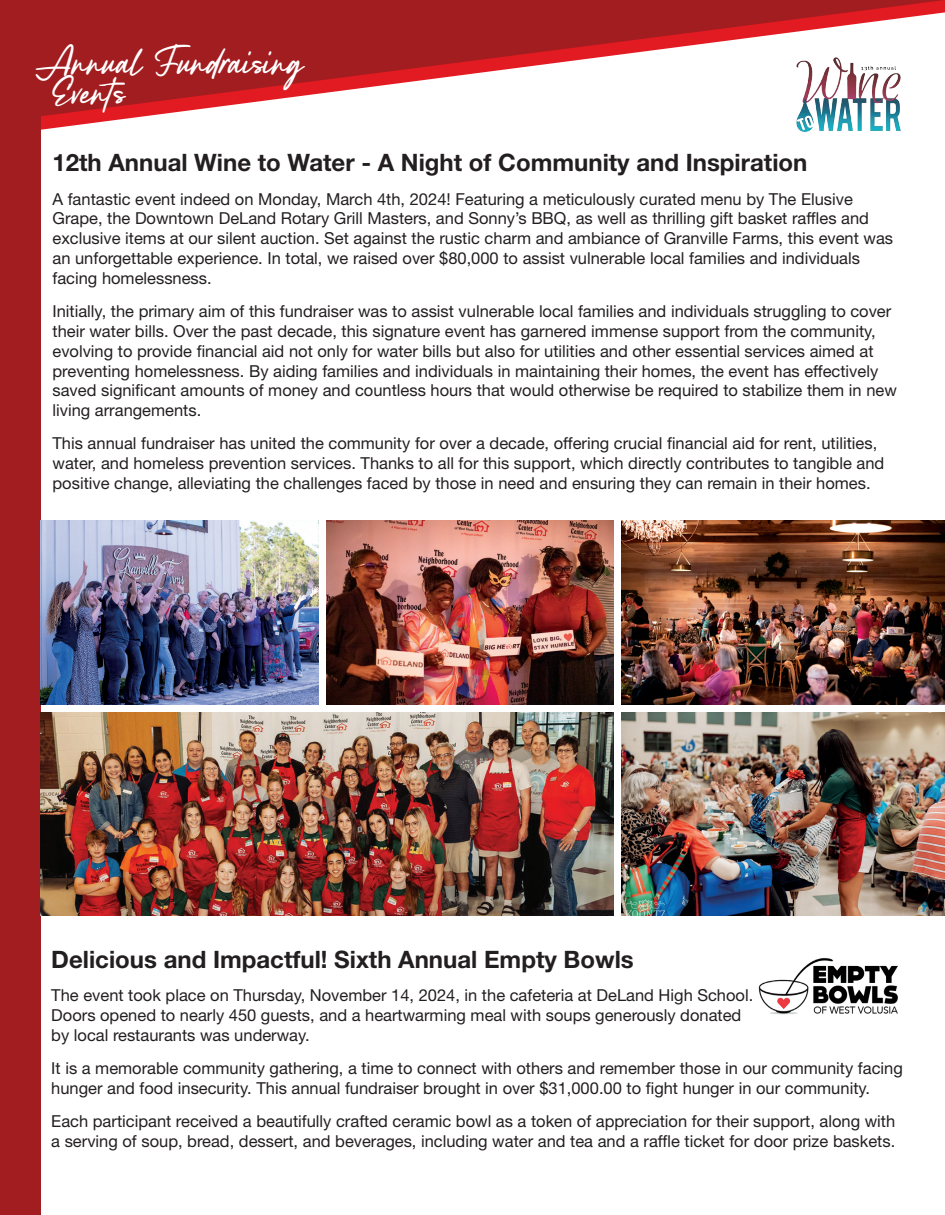
<style>
.page{position:relative;width:945px;height:1215px;background:#fff}
.page>*{position:absolute;margin:0;border:0;box-sizing:border-box;transform-origin:0 0}
.t1{font:45px "Lancaste Script Demo";color:#fff}
.t2{font:700 24px "Helvetica Neue LT Std";color:#231f20}
.t3{font:16.5px/19.8px "Helvetica Neue LT Std";color:#231f20}
</style>
<div class="page">
<div style="left:0;top:1px;width:40px;height:1214px;background:#a21d20"></div>
<svg style="left:0;top:0;width:945px;height:122px;fill:#a21d20"></svg>
<img style="left:40px;top:712px;width:573px;height:203px">
<img style="left:788px;top:38px;width:121px;height:94px">
<img style="left:758px;top:958px;width:140px;height:57px">
<img style="left:622px;top:712px;width:323px;height:204px">
<img style="left:40px;top:520px;width:278px;height:184px">
<img style="left:327px;top:520px;width:286px;height:184px">
<img style="left:622px;top:520px;width:323px;height:184px">
<h1 class="t1" style="left:52px;top:37px;width:253px">Annual Fundraising</h1>
<h1 class="t1" style="left:52px;top:67px;width:74px">Events</h1>
<h2 class="t2" style="left:52px;top:148px;width:756px">12th Annual Wine to Water - A Night of Community and Inspiration</h2>
<p class="t3" style="left:52px;top:189px;width:842px">A fantastic event indeed on Monday, March 4th, 2024! Featuring a meticulously curated menu by The Elusive Grape, the Downtown DeLand Rotary Grill Masters, and Sonny’s BBQ, as well as thrilling gift basket raffles and exclusive items at our silent auction. Set against the rustic charm and ambiance of Granville Farms, this event was an unforgettable experience. In total, we raised over $80,000 to assist vulnerable local families and individuals facing homelessness.</p>
<p class="t3" style="left:52px;top:301px;width:846px">Initially, the primary aim of this fundraiser was to assist vulnerable local families and individuals struggling to cover their water bills. Over the past decade, this signature event has garnered immense support from the community, evolving to provide financial aid not only for water bills but also for utilities and other essential services aimed at preventing homelessness. By aiding families and individuals in maintaining their homes, the event has effectively saved significant amounts of money and countless hours that would otherwise be required to stabilize them in new living arrangements.</p>
<p class="t3" style="left:52px;top:434px;width:833px">This annual fundraiser has united the community for over a decade, offering crucial financial aid for rent, utilities, water, and homeless prevention services. Thanks to all for this support, which directly contributes to tangible and positive change, alleviating the challenges faced by those in need and ensuring they can remain in their homes.</p>
<h2 class="t2" style="left:51px;top:945px;width:584px">Delicious and Impactful! Sixth Annual Empty Bowls</h2>
<p class="t3" style="left:51px;top:985px;width:704px">The event took place on Thursday, November 14, 2024, in the cafeteria at DeLand High School.<br>Doors opened to nearly 450 guests, and a heartwarming meal with soups generously donated by local restaurants was underway.</p>
<p class="t3" style="left:51px;top:1058px;width:853px">It is a memorable community gathering, a time to connect with others and remember those in our community facing hunger and food insecurity. This annual fundraiser brought in over $31,000.00 to fight hunger in our community.</p>
<p class="t3" style="left:51px;top:1111px;width:846px">Each participant received a beautifully crafted ceramic bowl as a token of appreciation for their support, along with a serving of soup, bread, dessert, and beverages, including water and tea and a raffle ticket for door prize baskets.</p>
</div>
